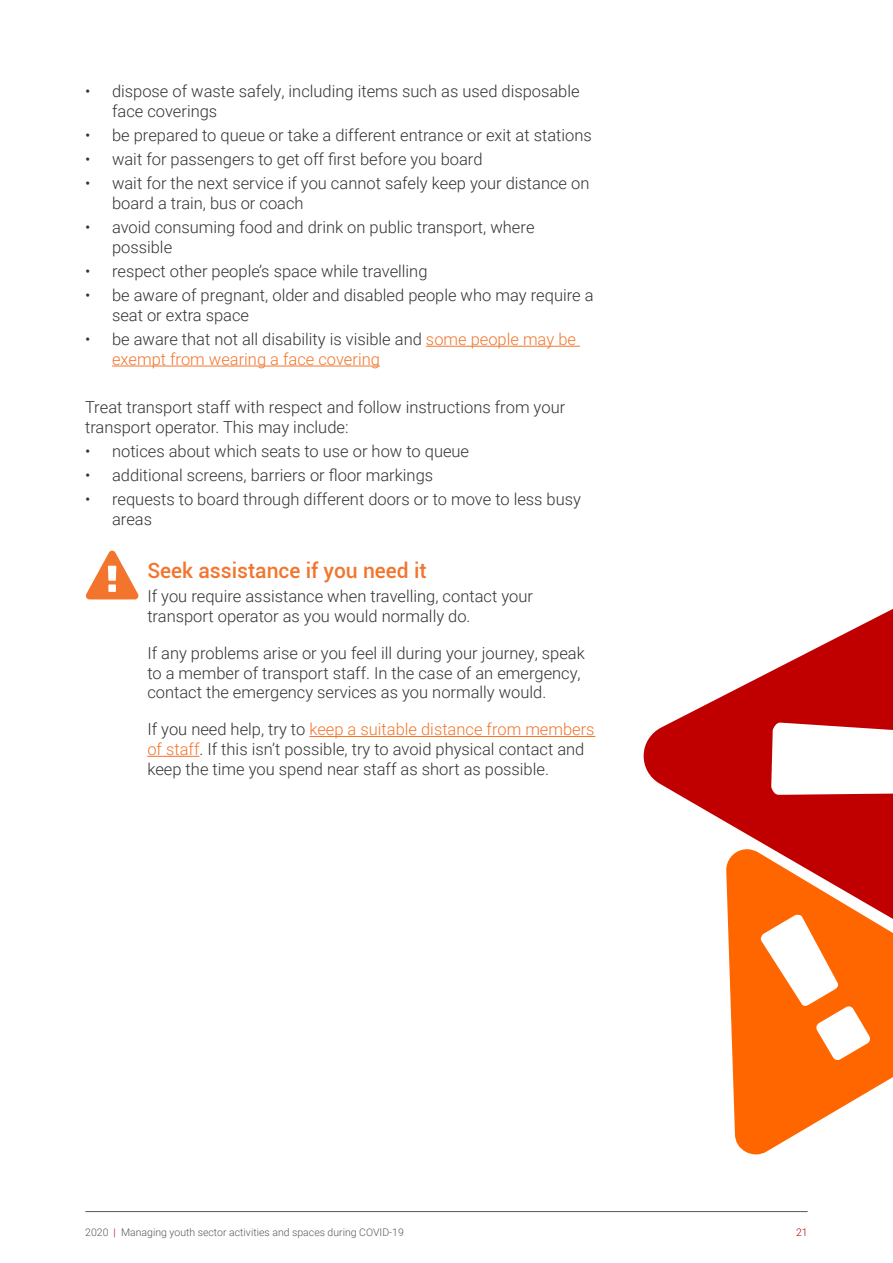
<style>
.page{position:relative;width:893px;height:1263px;background:#fff}
.page>*{position:absolute;margin:0;border:0;box-sizing:border-box;transform-origin:0 0}
.headin_2_orange{font:500 21px "Roboto";color:#f3752d}
.Body_text{font:300 16.5px/19.8px "Roboto";color:#333}
.Body_text-2{font:300 16.5px/19.8px "Roboto";color:#f3752d}
.t1{font:300 10.5px "Roboto";color:#57585a}
.t2{font:300 10.5px "Roboto";color:#c00000}
.s1{color:#333}
.s2{color:#f3752d}
.s3{color:#c00000}
</style>
<div class="page">
<hr style="left:86px;top:1211px;width:721px;height:1px;background:#57585a">
<hr style="left:426px;top:346px;width:154px;height:1px;background:#f3752d">
<hr style="left:112px;top:366px;width:268px;height:1px;background:#f3752d">
<hr style="left:309px;top:736px;width:286px;height:1px;background:#f3752d">
<hr style="left:147px;top:756px;width:52px;height:1px;background:#f3752d">
<svg style="left:643px;top:609px;width:250px;height:240px;fill:#c00000"></svg>
<svg style="left:726px;top:849px;width:167px;height:305px;fill:#f60"></svg>
<p class="Body_text" style="left:112px;top:81px;width:469px;text-indent:-27px">• dispose of waste safely, including items such as used disposable face coverings</p>
<p class="Body_text" style="left:85px;top:125px;width:508px">• be prepared to queue or take a different entrance or exit at stations</p>
<p class="Body_text" style="left:85px;top:149px;width:399px">• wait for passengers to get off first before you board</p>
<p class="Body_text" style="left:112px;top:173px;width:479px;text-indent:-27px">• wait for the next service if you cannot safely keep your distance on board a train, bus or coach</p>
<p class="Body_text" style="left:112px;top:217px;width:424px;text-indent:-27px">• avoid consuming food and drink on public transport, where possible</p>
<p class="Body_text" style="left:85px;top:261px;width:344px">• respect other people’s space while travelling</p>
<p class="Body_text" style="left:112px;top:285px;width:483px;text-indent:-27px">• be aware of pregnant, older and disabled people who may require a seat or extra space</p>
<p class="Body_text-2" style="left:112px;top:329px;width:465px;text-indent:-27px"><span class="s1">• be aware that not all disability is visible and</span> some people may be exempt from wearing a face covering</p>
<p class="Body_text" style="left:85px;top:397px;width:482px">Treat transport staff with respect and follow instructions from your transport operator. This may include:</p>
<p class="Body_text" style="left:85px;top:440px;width:386px">• notices about which seats to use or how to queue</p>
<p class="Body_text" style="left:85px;top:464px;width:350px">• additional screens, barriers or floor markings</p>
<p class="Body_text" style="left:112px;top:488px;width:470px;text-indent:-27px">• requests to board through different doors or to move to less busy areas</p>
<p class="headin_2_orange" style="left:147px;top:556px;width:281px">Seek assistance if you need it</p>
<p class="Body_text" style="left:147px;top:586px;width:387px">If you require assistance when travelling, contact your transport operator as you would normally do.</p>
<p class="Body_text" style="left:147px;top:642px;width:439px">If any problems arise or you feel ill during your journey, speak to a member of transport staff. In the case of an emergency, contact the emergency services as you normally would.</p>
<p class="Body_text" style="left:147px;top:719px;width:449px">If you need help, try to <span class="s2">keep a suitable distance from members of staff</span>. If this isn’t possible, try to avoid physical contact and keep the time you spend near staff as short as possible.</p>
<p class="t1" style="left:85px;top:1225px;width:320px">2020 <span class="s3">|</span> Managing youth sector activities and spaces during COVID-19</p>
<p class="t2" style="left:796px;top:1225px;width:13px">21</p>
</div>
